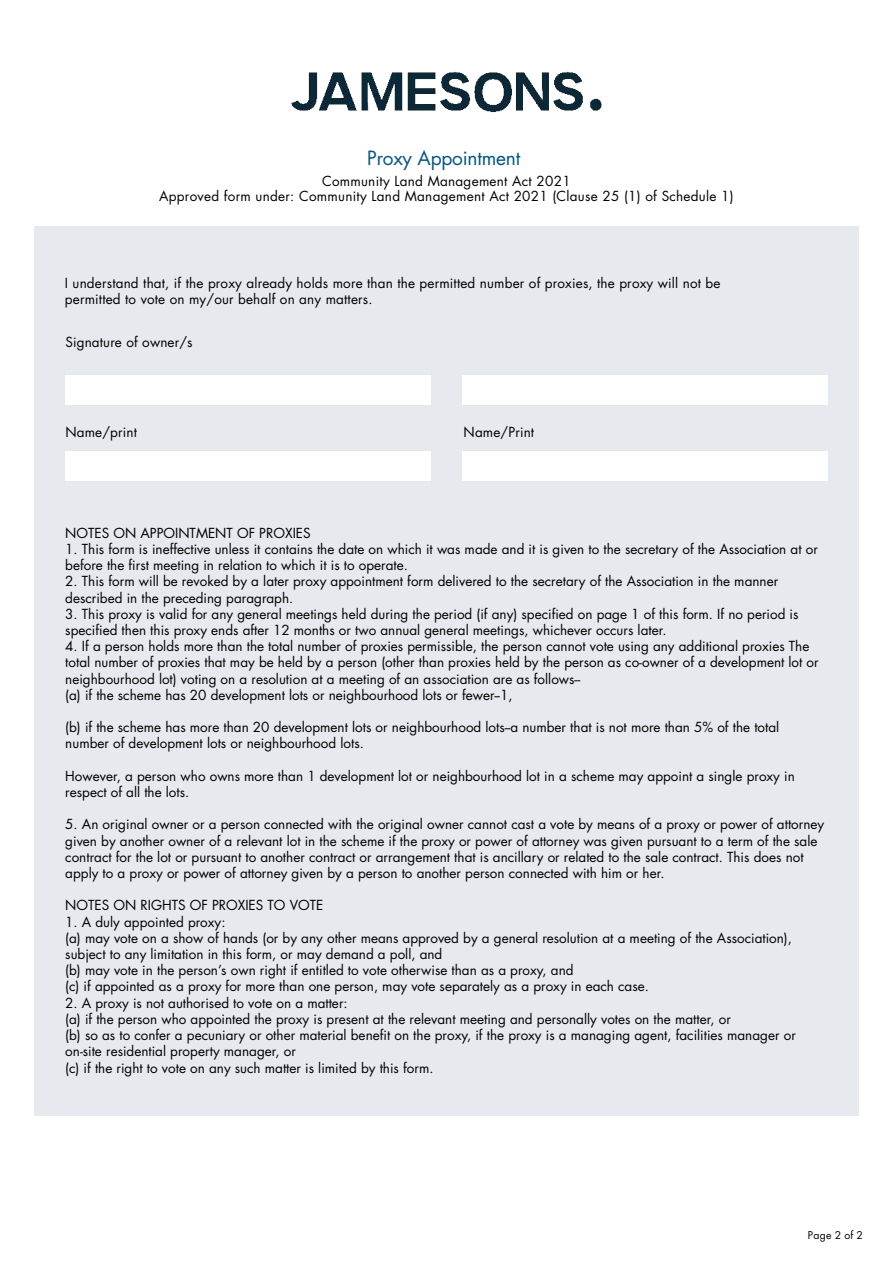
<style>
.page{position:relative;width:893px;height:1263px;background:#fff}
.page>*{position:absolute;margin:0;border:0;box-sizing:border-box;transform-origin:0 0}
.t1{font:19.05px "Futura";letter-spacing:-.01em;color:#005581}
.t2{font:13.5px/16.2px "Futura";color:#000}
.t3{font:13.5px/15px "Futura";letter-spacing:.02em;color:#000;text-align:center}
.t4{font:10.5px "Futura";letter-spacing:.02em;color:#000}
</style>
<div class="page">
<div style="left:34px;top:226px;width:825px;height:890px;background:#e6e9ee"></div>
<div style="left:65px;top:375px;width:366px;height:29px;background:#fff"></div>
<div style="left:65px;top:451px;width:366px;height:29px;background:#fff"></div>
<div style="left:462px;top:375px;width:366px;height:29px;background:#fff"></div>
<div style="left:462px;top:451px;width:366px;height:29px;background:#fff"></div>
<img style="left:291px;top:71px;width:311px;height:42px">
<h1 class="t1" style="left:367px;top:145px;width:154px">Proxy Appointment</h1>
<p class="t3" style="left:159px;top:173px;width:576px">Community Land Management Act 2021<br>Approved form under: Community Land Management Act 2021 (Clause 25 (1) of Schedule 1)</p>
<p class="t2" style="left:65px;top:274px;width:657px">I understand that, if the proxy already holds more than the permitted number of proxies, the proxy will not be permitted to vote on my/our behalf on any matters.</p>
<p class="t2" style="left:65px;top:334px;width:129px">Signature of owner/s</p>
<p class="t2" style="left:65px;top:424px;width:73px">Name/print</p>
<p class="t2" style="left:464px;top:424px;width:72px">Name/Print</p>
<p class="t2" style="left:65px;top:525px;width:247px">NOTES ON APPOINTMENT OF PROXIES</p>
<p class="t2" style="left:65px;top:541px;width:754px">1. This form is ineffective unless it contains the date on which it was made and it is given to the secretary of the Association at or before the first meeting in relation to which it is to operate.</p>
<p class="t2" style="left:65px;top:573px;width:714px">2. This form will be revoked by a later proxy appointment form delivered to the secretary of the Association in the manner described in the preceding paragraph.</p>
<p class="t2" style="left:65px;top:606px;width:735px">3. This proxy is valid for any general meetings held during the period (if any) specified on page 1 of this form. If no period is specified then this proxy ends after 12 months or two annual general meetings, whichever occurs later.</p>
<p class="t2" style="left:65px;top:638px;width:755px">4. If a person holds more than the total number of proxies permissible, the person cannot vote using any additional proxies The total number of proxies that may be held by a person (other than proxies held by the person as co-owner of a development lot or neighbourhood lot) voting on a resolution at a meeting of an association are as follows--<br>(a) if the scheme has 20 development lots or neighbourhood lots or fewer--1,</p>
<p class="t2" style="left:65px;top:719px;width:715px">(b) if the scheme has more than 20 development lots or neighbourhood lots--a number that is not more than 5% of the total number of development lots or neighbourhood lots.</p>
<p class="t2" style="left:65px;top:768px;width:731px">However, a person who owns more than 1 development lot or neighbourhood lot in a scheme may appoint a single proxy in respect of all the lots.</p>
<p class="t2" style="left:65px;top:816px;width:760px">5. An original owner or a person connected with the original owner cannot cast a vote by means of a proxy or power of attorney given by another owner of a relevant lot in the scheme if the proxy or power of attorney was given pursuant to a term of the sale contract for the lot or pursuant to another contract or arrangement that is ancillary or related to the sale contract. This does not apply to a proxy or power of attorney given by a person to another person connected with him or her.</p>
<p class="t2" style="left:65px;top:897px;width:260px">NOTES ON RIGHTS OF PROXIES TO VOTE</p>
<p class="t2" style="left:65px;top:913px;width:728px">1. A duly appointed proxy:<br>(a) may vote on a show of hands (or by any other means approved by a general resolution at a meeting of the Association), subject to any limitation in this form, or may demand a poll, and<br>(b) may vote in the person’s own right if entitled to vote otherwise than as a proxy, and<br>(c) if appointed as a proxy for more than one person, may vote separately as a proxy in each case.</p>
<p class="t2" style="left:65px;top:994px;width:732px">2. A proxy is not authorised to vote on a matter:<br>(a) if the person who appointed the proxy is present at the relevant meeting and personally votes on the matter, or<br>(b) so as to confer a pecuniary or other material benefit on the proxy, if the proxy is a managing agent, facilities manager or on-site residential property manager, or<br>(c) if the right to vote on any such matter is limited by this form.</p>
<p class="t4" style="left:808px;top:1227px;width:57px">Page 2 of 2</p>
</div>
